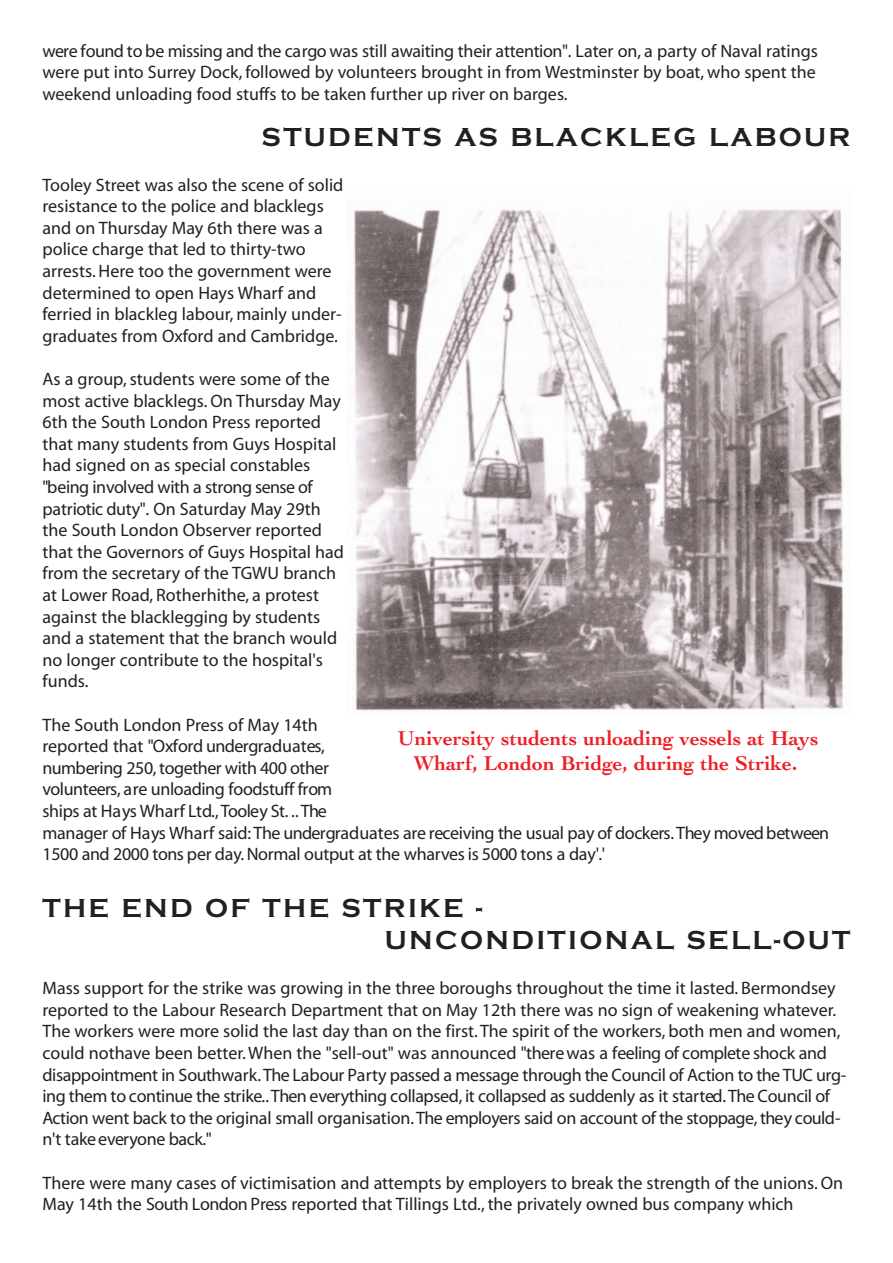
<style>
.page{position:relative;width:893px;height:1263px;background:#fff}
.page>*{position:absolute;margin:0;border:0;box-sizing:border-box;transform-origin:0 0}
.t1{font:700 27px/32.4px "Copperplate Gothic";letter-spacing:.085em;color:#231f20}
.t2{font:700 21px/25.2px "Cochin";color:#ee1e24;text-align:center}
.t3{font:18px/21.6px "Myriad";color:#231f20}
.t4{font:18px/21.6px "Myriad";letter-spacing:-.02em;color:#231f20}
</style>
<div class="page">
<img style="left:353px;top:209px;width:491px;height:502px">
<p class="t3" style="left:43px;top:41px;width:777px;text-align:justify">were found to be missing and the cargo was still awaiting their attention". Later on, a party of Naval ratings were put into Surrey Dock, followed by volunteers brought in from Westminster by boat, who spent the weekend unloading food stuffs to be taken further up river on barges.</p>
<h1 class="t1" style="left:262px;top:120px;width:590px">STUDENTS AS BLACKLEG LABOUR</h1>
<p class="t3" style="left:43px;top:175px;width:302px">Tooley Street was also the scene of solid resistance to the police and blacklegs and on Thursday May 6th there was a police charge that led to thirty-two arrests. Here too the government were determined to open Hays Wharf and ferried in blackleg labour, mainly under&shy;graduates from Oxford and Cambridge.</p>
<p class="t3" style="left:43px;top:370px;width:303px">As a group, students were some of the most active blacklegs. On Thursday May 6th the South London Press reported that many students from Guys Hospital had signed on as special constables "being involved with a strong sense of patriotic duty". On Saturday May 29th the South London Observer reported that the Governors of Guys Hospital had from the secretary of the TGWU branch at Lower Road, Rotherhithe, a protest against the blacklegging by students and a statement that the branch would no longer contribute to the hospital's funds.</p>
<p class="t4" style="left:43px;top:715px;width:788px">The South London Press of May 14th<br>reported that "Oxford undergraduates,<br>numbering 250, together with 400 other<br>volunteers, are unloading foodstuff from<br>ships at Hays Wharf Ltd., Tooley St. ..The<br>manager of Hays Wharf said: The undergraduates are receiving the usual pay of dockers. They moved between 1500 and 2000 tons per day. Normal output at the wharves is 5000 tons a day'.'</p>
<h1 class="t1" style="left:385px;top:891px;width:467px;text-indent:-342px">THE END OF THE STRIKE -<br>UNCONDITIONAL SELL-OUT</h1>
<p class="t3" style="left:43px;top:979px;width:805px">Mass support for the strike was growing in the three boroughs throughout the time it lasted. Bermondsey reported to the Labour Research Department that on May 12th there was no sign of weakening whatever.<br>The workers were more solid the last day than on the first. The spirit of the workers, both men and women, could nothave been better. When the "sell-out" was announced "there was a feeling of complete shock and disappointment in Southwark.The Labour Party passed a message through the Council of Action to the TUC urg&shy;ing them to continue the strike..Then everything collapsed, it collapsed as suddenly as it started. The Council of Action went back to the original small organisation.The employers said on account of the stoppage, they could&shy;n't take everyone back."</p>
<p class="t3" style="left:43px;top:1173px;width:802px">There were many cases of victimisation and attempts by employers to break the strength of the unions. On<br>May 14th the South London Press reported that Tillings Ltd., the privately owned bus company which</p>
<p class="t2" style="left:398px;top:725px;width:422px">University students unloading vessels at Hays<br>Wharf, London Bridge, during the Strike.</p>
</div>
